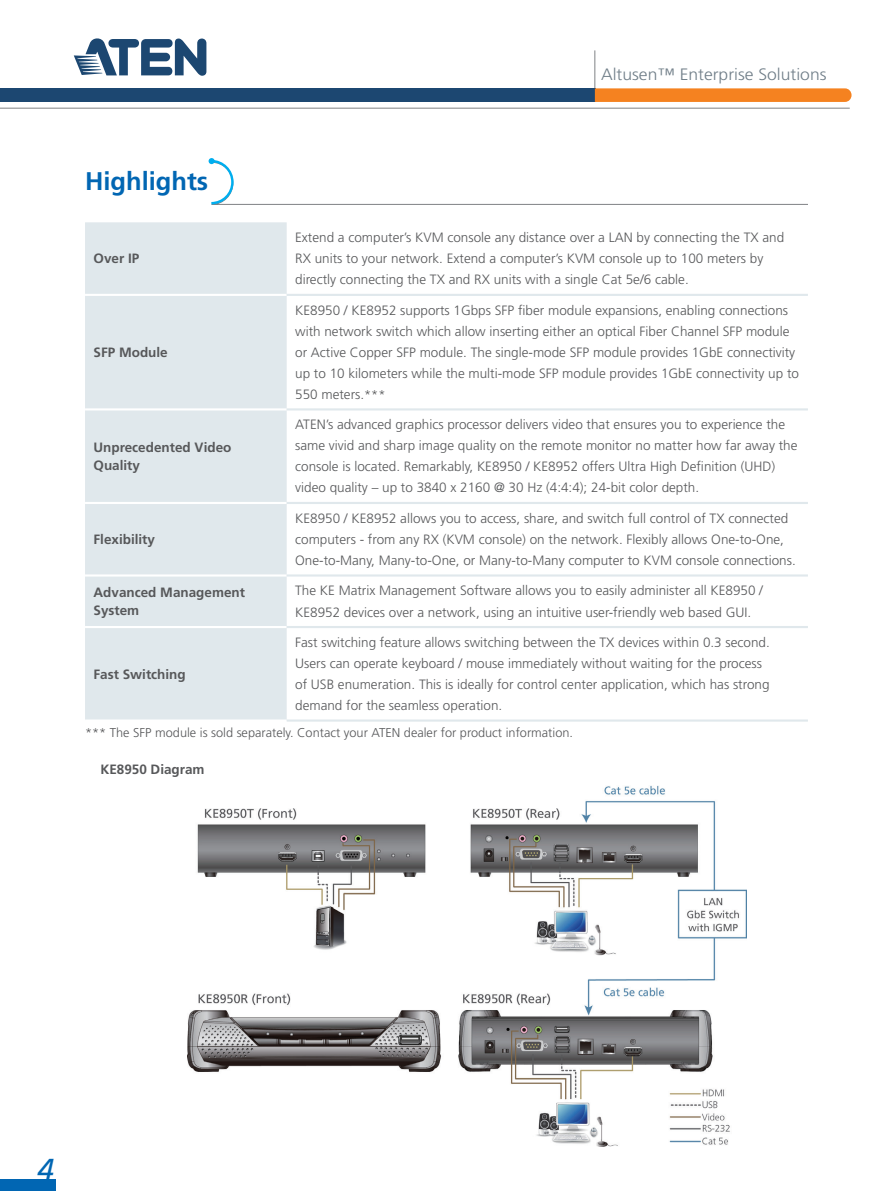
<style>
.page{position:relative;width:893px;height:1191px;background:#fff}
.page>*{position:absolute;margin:0;border:0;box-sizing:border-box;transform-origin:0 0}
.t1{font:italic 30.3px "Frutiger";color:#0166b3}
.t2{font:700 25.5px "Frutiger";color:#0166b3}
.t3{font:300 16.5px "Frutiger";color:#707e88;scale:1.06 1}
.t4{font:300 13.5px/21px "Frutiger";color:#57585a}
.t5{font:700 13.5px/18px "Frutiger";color:#57585a}
.t6{font:300 12.75px "Frutiger";color:#57585a}
.s1{font-size:12.75px}
</style>
<div class="page">
<hr style="left:594px;top:50px;width:1px;height:39px;background:#808285">
<div style="left:0;top:88px;width:595px;height:14px;background:#1c4771"></div>
<hr style="left:0;top:108px;width:850px;height:1px;background:#808285">
<svg style="left:595px;top:88px;width:256px;height:14px;background:#f58627"></svg>
<svg style="left:74px;top:38px;width:132px;height:38px"></svg>
<div style="left:0;top:1179px;width:55px;height:12px;background:#0166b3"></div>
<svg style="left:209px;top:158px;width:599px;height:47px"></svg>
<div style="left:85px;top:222px;width:202px;height:497px;background:#e0e8ec"></div>
<hr style="left:85px;top:294px;width:202px;height:2px;background:#fff">
<hr style="left:85px;top:408px;width:202px;height:2px;background:#fff">
<hr style="left:85px;top:502px;width:202px;height:2px;background:#fff">
<hr style="left:85px;top:574px;width:202px;height:2px;background:#fff">
<hr style="left:85px;top:626px;width:202px;height:2px;background:#fff">
<hr style="left:287px;top:294px;width:521px;height:2px;background:#e0e8ec">
<hr style="left:287px;top:408px;width:521px;height:2px;background:#e0e8ec">
<hr style="left:287px;top:502px;width:521px;height:2px;background:#e0e8ec">
<hr style="left:287px;top:574px;width:521px;height:2px;background:#e0e8ec">
<hr style="left:287px;top:626px;width:521px;height:2px;background:#e0e8ec">
<hr style="left:287px;top:719px;width:521px;height:2px;background:#e0e8ec">
<img style="left:187px;top:785px;width:559px;height:361px">
<h2 class="t2" style="left:85px;top:166px;width:125px">Highlights</h2>
<p class="t5" style="left:94px;top:249px;width:47px">Over IP</p>
<p class="t5" style="left:94px;top:343px;width:76px">SFP Module</p>
<p class="t5" style="left:94px;top:438px;width:139px">Unprecedented Video<br>Quality</p>
<p class="t5" style="left:94px;top:530px;width:63px">Flexibility</p>
<p class="t3" style="left:601px;top:65px;width:214px">Altusen™ Enterprise Solutions</p>
<p class="t4" style="left:295px;top:227px;width:491px">Extend a computer’s KVM console any distance over a LAN by connecting the TX and<br>RX units to your network. Extend a computer’s KVM console up to 100 meters by directly connecting the TX and RX units with a single Cat 5e/6 cable.</p>
<p class="t4" style="left:295px;top:300px;width:505px">KE8950 / KE8952 supports 1Gbps SFP fiber module expansions, enabling connections with network switch which allow inserting either an optical Fiber Channel SFP module or Active Copper SFP module. The single-mode SFP module provides 1GbE connectivity up to 10 kilometers while the multi-mode SFP module provides 1GbE connectivity up to 550 meters.<span class="s1">***</span></p>
<p class="t4" style="left:295px;top:414px;width:504px">ATEN’s advanced graphics processor delivers video that ensures you to experience the same vivid and sharp image quality on the remote monitor no matter how far away the console is located. Remarkably, KE8950 / KE8952 offers Ultra High Definition (UHD) video quality – up to 3840 x 2160 @ 30 Hz (4:4:4); 24-bit color depth.</p>
<p class="t4" style="left:295px;top:508px;width:502px">KE8950 / KE8952 allows you to access, share, and switch full control of TX connected computers - from any RX (KVM console) on the network. Flexibly allows One-to-One,<br>One-to-Many, Many-to-One, or Many-to-Many computer to KVM console connections.</p>
<p class="t5" style="left:94px;top:583px;width:153px">Advanced Management<br>System</p>
<p class="t4" style="left:295px;top:580px;width:469px">The KE Matrix Management Software allows you to easily administer all KE8950 /<br>KE8952 devices over a network, using an intuitive user-friendly web based GUI.</p>
<p class="t4" style="left:295px;top:632px;width:476px">Fast switching feature allows switching between the TX devices within 0.3 second.<br>Users can operate keyboard / mouse immediately without waiting for the process of USB enumeration. This is ideally for control center application, which has strong demand for the seamless operation.</p>
<p class="t6" style="left:85px;top:725px;width:489px">*** The SFP module is sold separately. Contact your ATEN dealer for product information.</p>
<p class="t5" style="left:100px;top:759px;width:106px">KE8950 Diagram</p>
<p class="t5" style="left:94px;top:664px;width:94px">Fast Switching</p>
<h1 class="t1" style="left:38px;top:1152px;width:18px">4</h1>
</div>
